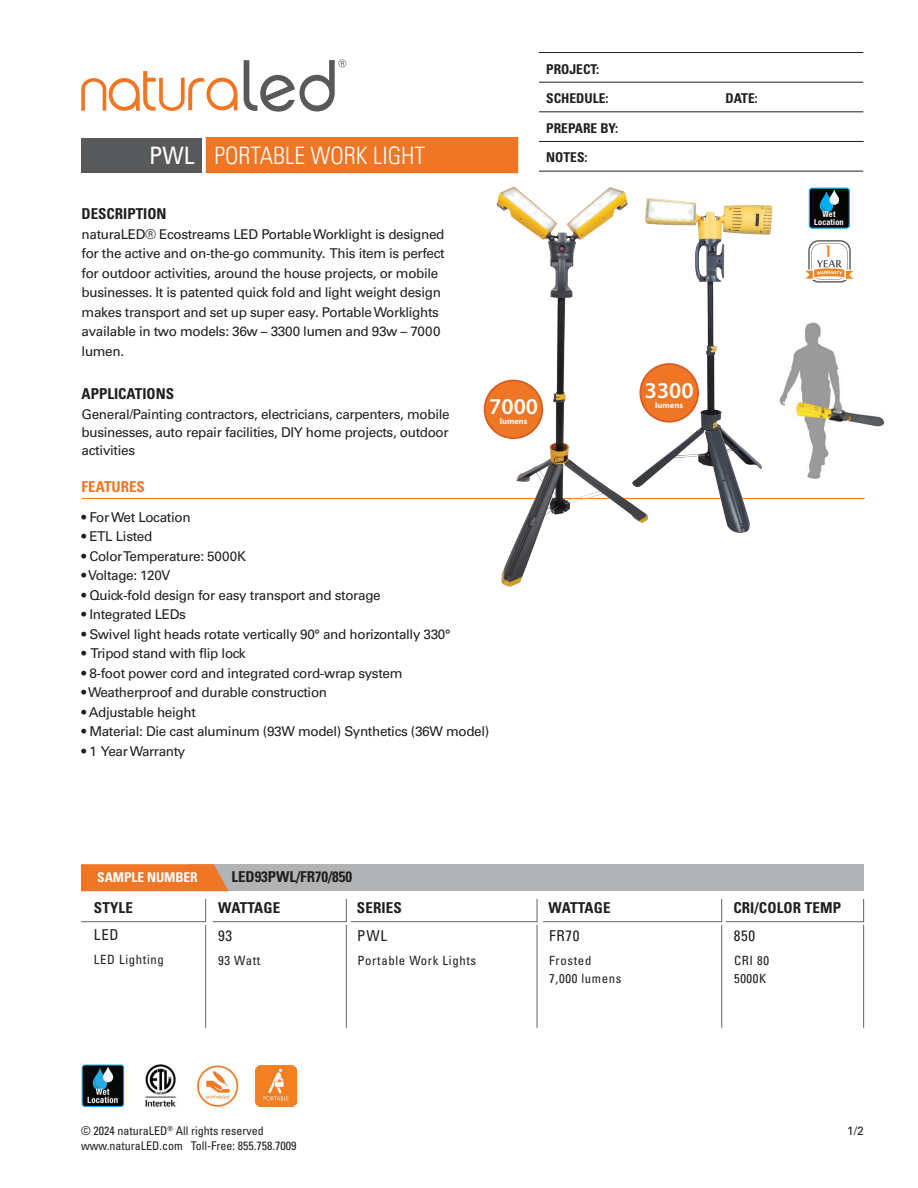
<style>
.page{position:relative;width:918px;height:1188px;background:#fff}
.page>*{position:absolute;margin:0;border:0;box-sizing:border-box;transform-origin:0 0}
.t1{font:24.15px "Nyala";color:#ef8721}
.t2{font:300 condensed 24px "Univers";color:#fff}
.t3{font:600 22.8px "Myriad Pro";color:#fff}
.t4{font:700 condensed 15px "Univers";color:#211e1e}
.t5{font:condensed 15px "Univers";letter-spacing:.05em;color:#211e1e}
.t6{font:700 condensed 15px "Univers";color:#ee7625}
.t7{font:13.5px/19.5px "Univers";letter-spacing:-.025em;color:#211e1e;text-align:justify}
.t8{font:700 condensed 13.5px "Univers";color:#211e1e}
.t9{font:700 condensed 13.5px "Univers";letter-spacing:-.005em;color:#fff}
.t10{font:condensed 12.75px/18px "Univers";letter-spacing:.05em;color:#211e1e}
.t11{font:condensed 12px/15px "Univers";color:#211e1e}
.t12{font:12px "Univers";color:#211e1e}
.t13{font:700 8.55px "Myriad Pro";color:#fff}
.t14{font:700 condensed 8.25px/7.8px "Helvetica Neue LT Com";letter-spacing:.025em;color:#fff;text-align:center}
.s1{font-weight:400}
</style>
<div class="page">
<svg style="left:81px;top:71px;width:157px;height:40px"></svg>
<svg style="left:244px;top:59px;width:102px;height:53px"></svg>
<div style="left:190px;top:864px;width:674px;height:27px;background:#b1b3b5"></div>
<svg style="left:81px;top:864px;width:148px;height:27px"></svg>
<hr style="left:539px;top:82px;width:324px;height:1px;background:#211e1e">
<hr style="left:539px;top:141px;width:325px;height:1px;background:#211e1e">
<hr style="left:539px;top:111px;width:324px;height:1px;background:#211e1e">
<hr style="left:539px;top:171px;width:324px;height:1px;background:#211e1e">
<hr style="left:346px;top:925px;width:1px;height:103px;background:#626467">
<hr style="left:537px;top:925px;width:1px;height:103px;background:#626467">
<hr style="left:721px;top:925px;width:1px;height:103px;background:#626467">
<div style="left:81px;top:138px;width:120px;height:34px;background:#58595b"></div>
<div style="left:206px;top:137px;width:312px;height:36px;background:#ee7625"></div>
<hr style="left:539px;top:52px;width:324px;height:1px;background:#211e1e">
<hr style="left:82px;top:498px;width:783px;height:1px;background:#ee7625">
<hr style="left:863px;top:925px;width:1px;height:103px;background:#626467">
<svg style="left:212px;top:899px;width:652px;height:23px"></svg>
<hr style="left:205px;top:925px;width:1px;height:103px;background:#626467">
<svg style="left:81px;top:899px;width:125px;height:23px"></svg>
<img style="left:467px;top:186px;width:157px;height:401px">
<img style="left:624px;top:191px;width:163px;height:342px">
<img style="left:771px;top:312px;width:114px;height:171px">
<div style="left:640px;top:364px;width:58px;height:58px;background:#ee7625;border-radius:50%"></div>
<div style="left:640px;top:363px;width:59px;height:60px;border:2px solid #d55b27;border-radius:50%"></div>
<div style="left:485px;top:380px;width:57px;height:58px;background:#ee7625;border-radius:50%"></div>
<div style="left:484px;top:380px;width:59px;height:59px;border:2px solid #d55b27;border-radius:50%"></div>
<img style="left:196px;top:1065px;width:43px;height:42px">
<img style="left:256px;top:1066px;width:40px;height:40px">
<svg style="left:805px;top:240px;width:48px;height:43px"></svg>
<img style="left:145px;top:1065px;width:31px;height:42px">
<div style="left:809px;top:188px;width:40px;height:40px;background:#050504;border-radius:3px"></div>
<div style="left:809px;top:188px;width:41px;height:41px;border:1px solid #00afef;border-radius:3px"></div>
<svg style="left:818px;top:189px;width:21px;height:24px"></svg>
<img style="left:81px;top:1064px;width:43px;height:43px">
<p class="t8" style="left:546px;top:61px;width:55px">PROJECT:</p>
<p class="t8" style="left:546px;top:90px;width:64px">SCHEDULE:</p>
<p class="t8" style="left:726px;top:90px;width:34px">DATE:</p>
<h2 class="t2" style="left:149px;top:141px;width:278px"><span class="s1">PWL</span> PORTABLE WORK LIGHT</h2>
<p class="t8" style="left:546px;top:120px;width:73px">PREPARE BY:</p>
<p class="t8" style="left:546px;top:149px;width:43px">NOTES:</p>
<p class="t4" style="left:82px;top:204px;width:87px">DESCRIPTION</p>
<p class="t7" style="left:82px;top:224px;width:365px;text-align:left">naturaLED® Ecostreams LED Portable Worklight is designed for the active and on-the-go community. This item is perfect for outdoor activities, around the house projects, or mobile businesses. It is patented quick fold and light weight design makes transport and set up super easy. Portable Worklights available in two models: 36w – 3300 lumen and 93w – 7000 lumen.</p>
<p class="t4" style="left:82px;top:384px;width:94px">APPLICATIONS</p>
<p class="t7" style="left:82px;top:405px;width:370px;line-height:18px">General/Painting contractors, electricians, carpenters, mobile businesses, auto repair facilities, DIY home projects, outdoor activities</p>
<p class="t6" style="left:82px;top:478px;width:65px">FEATURES</p>
<h3 class="t3" style="left:489px;top:392px;width:50px">7000</h3>
<p class="t13" style="left:500px;top:416px;width:29px">lumens</p>
<p class="t7" style="left:82px;top:507px;width:111px">• For Wet Location</p>
<p class="t7" style="left:82px;top:527px;width:72px">• ETL Listed</p>
<p class="t7" style="left:82px;top:546px;width:166px">• Color Temperature: 5000K</p>
<p class="t7" style="left:82px;top:566px;width:90px">• Voltage: 120V</p>
<p class="t7" style="left:82px;top:585px;width:301px">• Quick-fold design for easy transport and storage</p>
<p class="t7" style="left:82px;top:605px;width:106px">• Integrated LEDs</p>
<p class="t7" style="left:82px;top:624px;width:370px">• Swivel light heads rotate vertically 90° and horizontally 330°</p>
<p class="t7" style="left:82px;top:644px;width:165px">• Tripod stand with flip lock</p>
<p class="t7" style="left:82px;top:663px;width:322px">• 8-foot power cord and integrated cord-wrap system</p>
<p class="t7" style="left:82px;top:683px;width:247px">• Weatherproof and durable construction</p>
<p class="t7" style="left:82px;top:702px;width:116px">• Adjustable height</p>
<p class="t7" style="left:82px;top:722px;width:409px">• Material: Die cast aluminum (93W model) Synthetics (36W model)</p>
<p class="t7" style="left:82px;top:741px;width:105px">• 1 Year Warranty</p>
<h3 class="t3" style="left:645px;top:375px;width:50px">3300</h3>
<p class="t13" style="left:655px;top:399px;width:29px">lumens</p>
<p class="t9" style="left:97px;top:869px;width:102px">SAMPLE NUMBER</p>
<p class="t4" style="left:232px;top:868px;width:122px">LED93PWL/FR70/850</p>
<p class="t14" style="left:814px;top:210px;width:31px">Wet<br>Location</p>
<h1 class="t1" style="left:826px;top:235px;width:7px">1</h1>
<p class="t4" style="left:94px;top:899px;width:40px">STYLE</p>
<p class="t5" style="left:94px;top:926px;width:26px">LED</p>
<p class="t10" style="left:94px;top:951px;width:72px">LED Lighting</p>
<p class="t4" style="left:218px;top:899px;width:64px">WATTAGE</p>
<p class="t4" style="left:357px;top:899px;width:46px">SERIES</p>
<p class="t4" style="left:549px;top:899px;width:64px">WATTAGE</p>
<p class="t4" style="left:733px;top:899px;width:109px">CRI/COLOR TEMP</p>
<p class="t5" style="left:218px;top:926px;width:16px">93</p>
<p class="t5" style="left:357px;top:926px;width:31px">PWL</p>
<p class="t5" style="left:549px;top:926px;width:32px">FR70</p>
<p class="t5" style="left:734px;top:926px;width:23px">850</p>
<p class="t10" style="left:218px;top:951px;width:44px">93 Watt</p>
<p class="t10" style="left:358px;top:951px;width:120px">Portable Work Lights</p>
<p class="t10" style="left:549px;top:951px;width:74px">Frosted<br>7,000 lumens</p>
<p class="t10" style="left:734px;top:951px;width:37px">CRI 80<br>5000K</p>
<p class="t11" style="left:81px;top:1123px;width:217px">© 2024 naturaLED<sup>®</sup> All rights reserved www.naturaLED.com Toll-Free: 855.758.7009</p>
<p class="t12" style="left:847px;top:1123px;width:18px">1/2</p>
</div>
